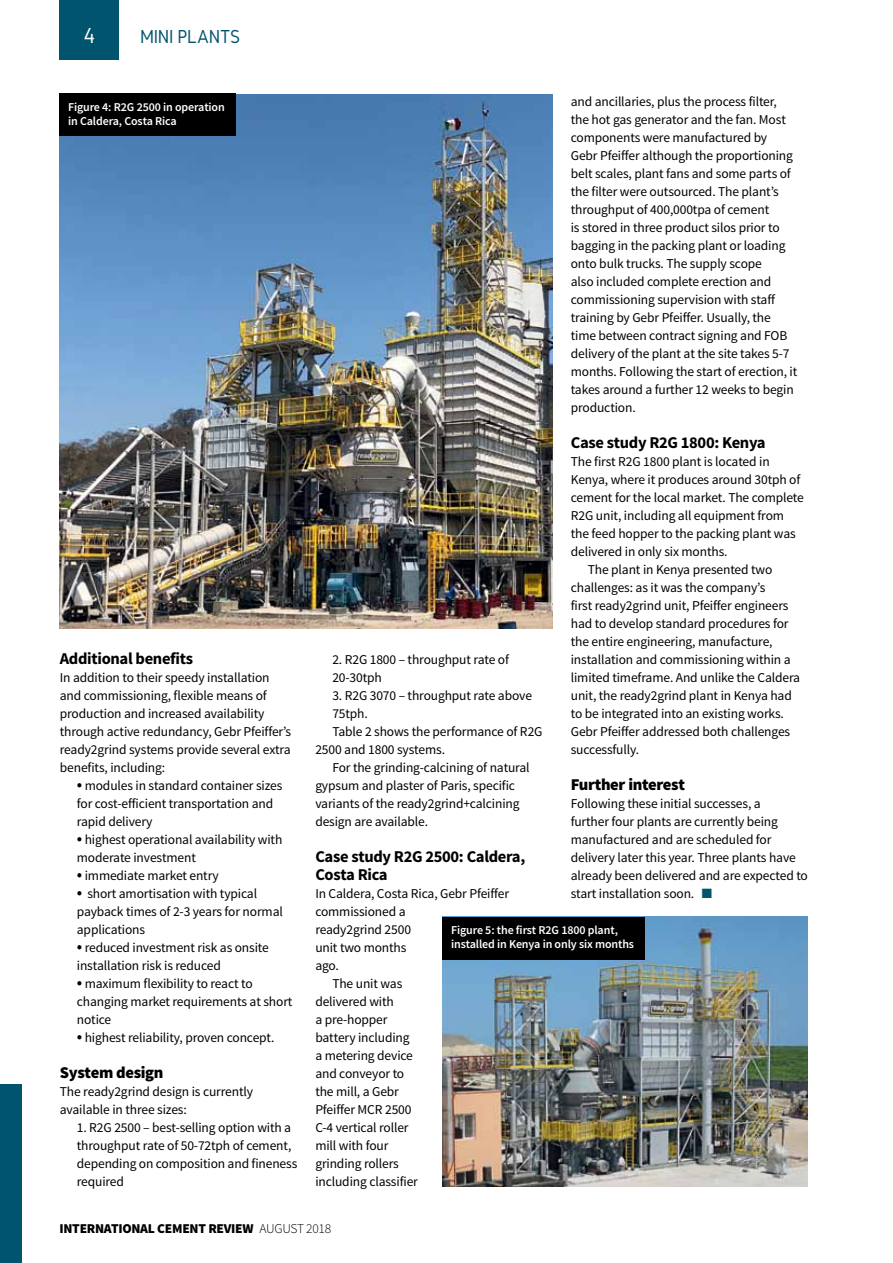
<style>
.page{position:relative;width:893px;height:1263px;background:#fff}
.page>*{position:absolute;margin:0;border:0;box-sizing:border-box;transform-origin:0 0}
.t1{font:22.5px "Gidole";color:#fff}
.t2{font:19.5px "Gidole";letter-spacing:-.02em;color:#00546e}
.t3{font:700 16.5px/18px "Source Sans Pro";letter-spacing:-.02em;color:#000}
.t4{font:900 16.5px "Source Sans Pro";letter-spacing:-.02em;color:#000}
.t5{font:13.5px/18px "Source Sans Pro";letter-spacing:-.01em;color:#000}
.t6{font:900 13.5px "Source Sans Pro";letter-spacing:-.02em;color:#000}
.t7{font:600 12px/13.5px "Source Sans Pro";letter-spacing:-.01em;color:#fff}
.s1{font-size:18px}
.s2{color:#00546e}
.s3{font-weight:300}
</style>
<div class="page">
<div style="left:60px;top:0;width:59px;height:60px;background:#00546e"></div>
<div style="left:0;top:1084px;width:21px;height:179px;background:#00546e"></div>
<img style="left:443px;top:916px;width:365px;height:270px">
<img style="left:60px;top:94px;width:493px;height:534px">
<div style="left:60px;top:94px;width:176px;height:42px;background:#000"></div>
<div style="left:443px;top:917px;width:202px;height:42px;background:#000"></div>
<h1 class="t1" style="left:83px;top:23px;width:13px">4</h1>
<h2 class="t2" style="left:140px;top:26px;width:102px">MINI PLANTS</h2>
<p class="t7" style="left:68px;top:101px;width:158px">Figure 4: R2G 2500 in operation in Caldera, Costa Rica</p>
<p class="t3" style="left:60px;top:650px;width:135px">Additional benefits</p>
<p class="t5" style="left:60px;top:669px;width:233px">In addition to their speedy installation and commissioning, flexible means of production and increased availability through active redundancy, Gebr Pfeiffer’s ready2grind systems provide several extra benefits, including:</p>
<p class="t5" style="left:77px;top:777px;width:207px"><span class="s1">•</span> modules in standard container sizes for cost-efficient transportation and rapid delivery</p>
<p class="t5" style="left:77px;top:831px;width:207px"><span class="s1">•</span> highest operational availability with moderate investment</p>
<p class="t5" style="left:77px;top:867px;width:143px"><span class="s1">•</span> immediate market entry</p>
<p class="t5" style="left:77px;top:885px;width:207px"><span class="s1">•</span> short amortisation with typical payback times of 2-3 years for normal applications</p>
<p class="t5" style="left:77px;top:939px;width:194px"><span class="s1">•</span> reduced investment risk as onsite installation risk is reduced</p>
<p class="t5" style="left:77px;top:975px;width:217px"><span class="s1">•</span> maximum flexibility to react to changing market requirements at short notice</p>
<p class="t5" style="left:77px;top:1029px;width:199px"><span class="s1">•</span> highest reliability, proven concept.</p>
<p class="t4" style="left:60px;top:1062px;width:105px">System design</p>
<p class="t5" style="left:60px;top:1083px;width:195px">The ready2grind design is currently available in three sizes:</p>
<p class="t5" style="left:77px;top:1119px;width:222px">1. R2G 2500 – best-selling option with a throughput rate of 50-72tph of cement, depending on composition and fineness required</p>
<p class="t5" style="left:571px;top:93px;width:228px">and ancillaries, plus the process filter, the hot gas generator and the fan. Most components were manufactured by Gebr Pfeiffer although the proportioning belt scales, plant fans and some parts of the filter were outsourced. The plant’s throughput of 400,000tpa of cement<br>is stored in three product silos prior to bagging in the packing plant or loading onto bulk trucks. The supply scope<br>also included complete erection and commissioning supervision with staff training by Gebr Pfeiffer. Usually, the time between contract signing and FOB delivery of the plant at the site takes 5-7 months. Following the start of erection, it takes around a further 12 weeks to begin production.</p>
<p class="t3" style="left:571px;top:434px;width:196px">Case study R2G 1800: Kenya</p>
<p class="t5" style="left:571px;top:453px;width:200px">The first R2G 1800 plant is located in</p>
<p class="t5" style="left:571px;top:471px;width:231px">Kenya, where it produces around 30tph of</p>
<p class="t5" style="left:571px;top:489px;width:234px">cement for the local market. The complete</p>
<p class="t5" style="left:571px;top:507px;width:215px">R2G unit, including all equipment from</p>
<p class="t5" style="left:571px;top:525px;width:226px">the feed hopper to the packing plant was</p>
<p class="t5" style="left:571px;top:543px;width:158px">delivered in only six months.</p>
<p class="t5" style="left:588px;top:561px;width:186px">The plant in Kenya presented two</p>
<p class="t5" style="left:571px;top:579px;width:196px">challenges: as it was the company’s</p>
<p class="t5" style="left:571px;top:597px;width:219px">first ready2grind unit, Pfeiffer engineers</p>
<p class="t5" style="left:571px;top:615px;width:219px">had to develop standard procedures for</p>
<p class="t5" style="left:571px;top:633px;width:203px">the entire engineering, manufacture,</p>
<p class="t5" style="left:571px;top:651px;width:221px">installation and commissioning within a</p>
<p class="t5" style="left:571px;top:669px;width:231px">limited timeframe. And unlike the Caldera</p>
<p class="t5" style="left:571px;top:687px;width:223px">unit, the ready2grind plant in Kenya had</p>
<p class="t5" style="left:571px;top:705px;width:215px">to be integrated into an existing works.</p>
<p class="t5" style="left:571px;top:723px;width:221px">Gebr Pfeiffer addressed both challenges</p>
<p class="t5" style="left:571px;top:741px;width:70px">successfully.</p>
<p class="t4" style="left:571px;top:774px;width:116px">Further interest</p>
<p class="t5" style="left:571px;top:795px;width:239px">Following these initial successes, a<br>further four plants are currently being manufactured and are scheduled for delivery later this year. Three plants have already been delivered and are expected to start installation soon. <span class="s2">■</span></p>
<p class="t5" style="left:332px;top:651px;width:178px">2. R2G 1800 – throughput rate of<br>20-30tph</p>
<p class="t5" style="left:332px;top:687px;width:201px">3. R2G 3070 – throughput rate above</p>
<p class="t5" style="left:332px;top:705px;width:37px">75tph.</p>
<p class="t5" style="left:332px;top:723px;width:212px">Table 2 shows the performance of R2G</p>
<p class="t5" style="left:315px;top:741px;width:131px">2500 and 1800 systems.</p>
<p class="t5" style="left:332px;top:759px;width:199px">For the grinding-calcining of natural</p>
<p class="t5" style="left:315px;top:777px;width:201px">gypsum and plaster of Paris, specific</p>
<p class="t5" style="left:315px;top:795px;width:206px">variants of the ready2grind+calcining</p>
<p class="t5" style="left:315px;top:813px;width:114px">design are available.</p>
<p class="t3" style="left:315px;top:848px;width:211px">Case study R2G 2500: Caldera,<br>Costa Rica</p>
<p class="t5" style="left:315px;top:885px;width:195px">In Caldera, Costa Rica, Gebr Pfeiffer</p>
<p class="t5" style="left:315px;top:903px;width:92px">commissioned a</p>
<p class="t5" style="left:315px;top:921px;width:97px">ready2grind 2500</p>
<p class="t5" style="left:315px;top:939px;width:93px">unit two months</p>
<p class="t5" style="left:315px;top:957px;width:25px">ago.</p>
<p class="t5" style="left:332px;top:975px;width:71px">The unit was</p>
<p class="t5" style="left:315px;top:993px;width:80px">delivered with</p>
<p class="t5" style="left:315px;top:1011px;width:74px">a pre-hopper</p>
<p class="t5" style="left:315px;top:1029px;width:96px">battery including</p>
<p class="t5" style="left:315px;top:1047px;width:99px">a metering device</p>
<p class="t5" style="left:315px;top:1065px;width:90px">and conveyor to</p>
<p class="t5" style="left:315px;top:1083px;width:85px">the mill, a Gebr</p>
<p class="t5" style="left:315px;top:1101px;width:98px">Pfeiffer MCR 2500</p>
<p class="t5" style="left:315px;top:1119px;width:95px">C-4 vertical roller</p>
<p class="t5" style="left:315px;top:1137px;width:75px">mill with four</p>
<p class="t5" style="left:315px;top:1155px;width:85px">grinding rollers</p>
<p class="t5" style="left:315px;top:1173px;width:104px">including classifier</p>
<p class="t7" style="left:451px;top:924px;width:184px">Figure 5: the first R2G 1800 plant, installed in Kenya in only six months</p>
<p class="t6" style="left:60px;top:1220px;width:273px">INTERNATIONAL CEMENT REVIEW <span class="s3">AUGUST 2018</span></p>
</div>
